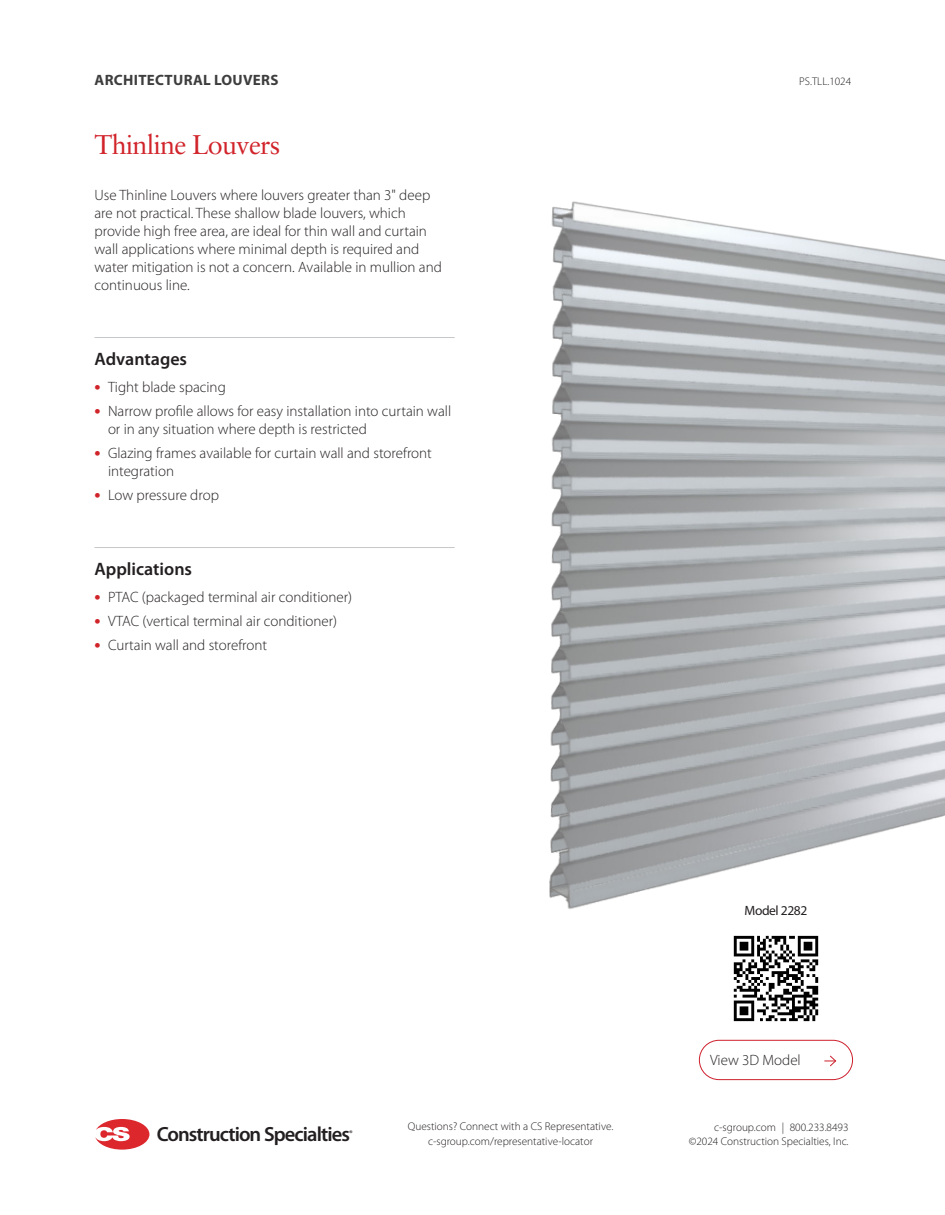
<style>
.page{position:relative;width:945px;height:1215px;background:#fff}
.page>*{position:absolute;margin:0;border:0;box-sizing:border-box;transform-origin:0 0}
.Product_Name{font:27px "Sabon LT Pro";letter-spacing:-.03em;color:#d1232a}
.t1{font:600 20.55px "Myriad Pro";letter-spacing:-.045em;color:#231f20}
.Bullet_List_Subhead_w_Rule{font:600 18px "Myriad Pro";color:#231f20}
.Intro_paragraph{font:300 15px/18px "Myriad Pro";color:#231f20}
.t2{font:700 15px "Myriad Pro";letter-spacing:.02em;color:#3e3e3f}
.Paragraph_2_Style{font:300 15px "Myriad Pro";color:#231f20}
.t3{font:13.5px "Myriad Pro";letter-spacing:-.03em;color:#231f20}
.t4{font:300 11.25px/14.2px "Myriad Pro";color:#231f20;text-align:center}
.t5{font:600 8.25px "Myriad Pro";color:#231f20}
.s1{font-weight:700;font-size:18px;color:#d1232a}
</style>
<div class="page">
<svg style="left:95px;top:1119px;width:54px;height:31px"></svg>
<img style="left:549px;top:201px;width:396px;height:708px">
<img style="left:733px;top:935px;width:86px;height:87px">
<div style="left:699px;top:1040px;width:154px;height:40px;border:1px solid #cd202c;border-radius:20px"></div>
<svg style="left:825px;top:1055px;width:12px;height:12px"></svg>
<hr style="left:94px;top:337px;width:361px;height:1px;background:#c7c8ca">
<hr style="left:94px;top:547px;width:361px;height:1px;background:#c7c8ca">
<p class="t2" style="left:95px;top:72px;width:185px">ARCHITECTURAL LOUVERS</p>
<p class="t4" style="left:799px;top:74px;width:54px">PS.TLL.1024</p>
<p class="Product_Name" style="left:94px;top:128px;width:187px">Thinline Louvers</p>
<p class="Intro_paragraph" style="left:94px;top:186px;width:349px">Use Thinline Louvers where louvers greater than 3" deep are not practical. These shallow blade louvers, which provide high free area, are ideal for thin wall and curtain wall applications where minimal depth is required and water mitigation is not a concern. Available in mullion and continuous line.</p>
<p class="Bullet_List_Subhead_w_Rule" style="left:94px;top:347px;width:94px">Advantages</p>
<p class="Intro_paragraph" style="left:94px;top:378px;width:133px"><span class="s1">•</span> Tight blade spacing</p>
<p class="Intro_paragraph" style="left:108px;top:402px;width:345px;text-indent:-14px"><span class="s1">•</span> Narrow profile allows for easy installation into curtain wall or in any situation where depth is restricted</p>
<p class="Intro_paragraph" style="left:108px;top:444px;width:325px;text-indent:-14px"><span class="s1">•</span> Glazing frames available for curtain wall and storefront integration</p>
<p class="Intro_paragraph" style="left:94px;top:486px;width:126px"><span class="s1">•</span> Low pressure drop</p>
<p class="Bullet_List_Subhead_w_Rule" style="left:94px;top:557px;width:99px">Applications</p>
<p class="Intro_paragraph" style="left:94px;top:588px;width:259px"><span class="s1">•</span> PTAC (packaged terminal air conditioner)</p>
<p class="Intro_paragraph" style="left:94px;top:612px;width:244px"><span class="s1">•</span> VTAC (vertical terminal air conditioner)</p>
<p class="Intro_paragraph" style="left:94px;top:636px;width:174px"><span class="s1">•</span> Curtain wall and storefront</p>
<p class="t3" style="left:745px;top:903px;width:64px">Model 2282</p>
<p class="Paragraph_2_Style" style="left:710px;top:1051px;width:92px">View 3D Model</p>
<p class="t4" style="left:408px;top:1119px;width:207px">Questions? Connect with a CS Representative. c-sgroup.com/representative-locator</p>
<p class="t4" style="left:714px;top:1120px;width:136px">c-sgroup.com | 800.233.8493</p>
<h2 class="t1" style="left:157px;top:1121px;width:195px">Construction Specialties</h2>
<p class="t4" style="left:689px;top:1134px;width:161px">©2024 Construction Specialties, Inc.</p>
<p class="t5" style="left:349px;top:1128px;width:5px">®</p>
</div>
